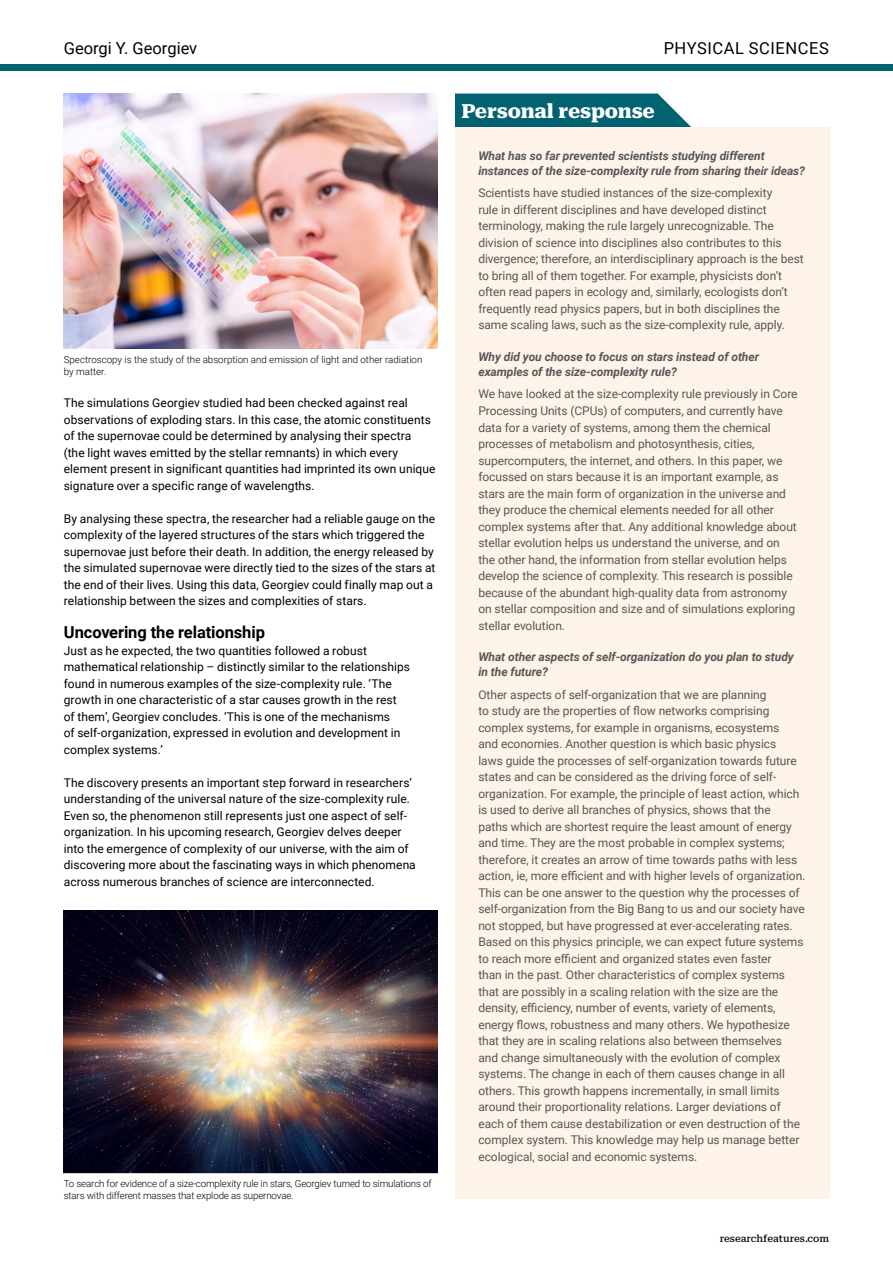
<style>
.page{position:relative;width:893px;height:1263px;background:#fff}
.page>*{position:absolute;margin:0;border:0;box-sizing:border-box;transform-origin:0 0}
.t1{font:800 19.5px "Roboto Serif";letter-spacing:-.01em;color:#fff}
.t2{font:700 16.5px "Roboto";letter-spacing:-.005em;color:#000}
.t3{font:16.5px "Roboto";color:#000}
.t4{font:16.5px "Roboto";letter-spacing:.025em;color:#000}
.t5{font:12px/16.5px "Roboto";letter-spacing:-.005em;color:#575756}
.t6{font:12px/16.5px "Roboto";letter-spacing:.005em;color:#000}
.t7{font:italic 700 12px/15px "Roboto";letter-spacing:-.005em;color:#575756}
.t8{font:300 9.75px/11.7px "Roboto";letter-spacing:-.015em;color:#000}
.t9{font:500 9.75px "Roboto Serif";color:#000}
</style>
<div class="page">
<img style="left:64px;top:910px;width:374px;height:263px">
<img style="left:64px;top:94px;width:374px;height:255px">
<svg style="left:455px;top:94px;width:241px;height:34px"></svg>
<div style="left:455px;top:128px;width:374px;height:1071px;background:#fef3e9"></div>
<div style="left:0;top:64px;width:893px;height:7px;background:#036271"></div>
<h2 class="t3" style="left:64px;top:37px;width:135px">Georgi Y. Georgiev</h2>
<h2 class="t4" style="left:664px;top:37px;width:167px">PHYSICAL SCIENCES</h2>
<p class="t8" style="left:64px;top:353px;width:360px">Spectroscopy is the study of the absorption and emission of light and other radiation by matter.</p>
<p class="t6" style="left:64px;top:394px;width:373px">The simulations Georgiev studied had been checked against real observations of exploding stars. In this case, the atomic constituents of the supernovae could be determined by analysing their spectra<br>(the light waves emitted by the stellar remnants) in which every element present in significant quantities had imprinted its own unique signature over a specific range of wavelengths.</p>
<p class="t6" style="left:64px;top:510px;width:373px">By analysing these spectra, the researcher had a reliable gauge on the complexity of the layered structures of the stars which triggered the supernovae just before their death. In addition, the energy released by the simulated supernovae were directly tied to the sizes of the stars at the end of their lives. Using this data, Georgiev could finally map out a relationship between the sizes and complexities of stars.</p>
<h2 class="t2" style="left:64px;top:621px;width:203px">Uncovering the relationship</h2>
<p class="t6" style="left:64px;top:642px;width:348px">Just as he expected, the two quantities followed a robust mathematical relationship – distinctly similar to the relationships found in numerous examples of the size-complexity rule. ‘The growth in one characteristic of a star causes growth in the rest of them’, Georgiev concludes. ‘This is one of the mechanisms<br>of self-organization, expressed in evolution and development in complex systems.’</p>
<p class="t6" style="left:64px;top:774px;width:354px">The discovery presents an important step forward in researchers’ understanding of the universal nature of the size-complexity rule.<br>Even so, the phenomenon still represents just one aspect of self&shy;organization. In his upcoming research, Georgiev delves deeper into the emergence of complexity of our universe, with the aim of discovering more about the fascinating ways in which phenomena across numerous branches of science are interconnected.</p>
<p class="t8" style="left:64px;top:1178px;width:369px">To search for evidence of a size-complexity rule in stars, Georgiev turned to simulations of stars with different masses that explode as supernovae.</p>
<h1 class="t1" style="left:461px;top:96px;width:195px">Personal response</h1>
<p class="t7" style="left:478px;top:148px;width:328px">What has so far prevented scientists studying different instances of the size-complexity rule from sharing their ideas?</p>
<p class="t5" style="left:478px;top:184px;width:327px">Scientists have studied instances of the size-complexity<br>rule in different disciplines and have developed distinct terminology, making the rule largely unrecognizable. The division of science into disciplines also contributes to this divergence; therefore, an interdisciplinary approach is the best to bring all of them together. For example, physicists don’t often read papers in ecology and, similarly, ecologists don’t frequently read physics papers, but in both disciplines the same scaling laws, such as the size-complexity rule, apply.</p>
<p class="t7" style="left:478px;top:349px;width:282px">Why did you choose to focus on stars instead of other examples of the size-complexity rule?</p>
<p class="t5" style="left:478px;top:385px;width:321px">We have looked at the size-complexity rule previously in Core Processing Units (CPUs) of computers, and currently have data for a variety of systems, among them the chemical processes of metabolism and photosynthesis, cities, supercomputers, the internet, and others. In this paper, we focussed on stars because it is an important example, as stars are the main form of organization in the universe and they produce the chemical elements needed for all other complex systems after that. Any additional knowledge about stellar evolution helps us understand the universe, and on the other hand, the information from stellar evolution helps develop the science of complexity. This research is possible because of the abundant high-quality data from astronomy on stellar composition and size and of simulations exploring stellar evolution.</p>
<p class="t7" style="left:478px;top:649px;width:317px">What other aspects of self-organization do you plan to study in the future?</p>
<p class="t5" style="left:478px;top:685px;width:329px">Other aspects of self-organization that we are planning<br>to study are the properties of flow networks comprising complex systems, for example in organisms, ecosystems<br>and economies. Another question is which basic physics<br>laws guide the processes of self-organization towards future states and can be considered as the driving force of self&shy;organization. For example, the principle of least action, which is used to derive all branches of physics, shows that the<br>paths which are shortest require the least amount of energy and time. They are the most probable in complex systems; therefore, it creates an arrow of time towards paths with less action, ie, more efficient and with higher levels of organization.<br>This can be one answer to the question why the processes of self-organization from the Big Bang to us and our society have not stopped, but have progressed at ever-accelerating rates.<br>Based on this physics principle, we can expect future systems to reach more efficient and organized states even faster<br>than in the past. Other characteristics of complex systems that are possibly in a scaling relation with the size are the density, efficiency, number of events, variety of elements, energy flows, robustness and many others. We hypothesize that they are in scaling relations also between themselves<br>and change simultaneously with the evolution of complex systems. The change in each of them causes change in all others. This growth happens incrementally, in small limits around their proportionality relations. Larger deviations of each of them cause destabilization or even destruction of the complex system. This knowledge may help us manage better ecological, social and economic systems.</p>
<p class="t9" style="left:720px;top:1230px;width:111px">researchfeatures.com</p>
</div>
